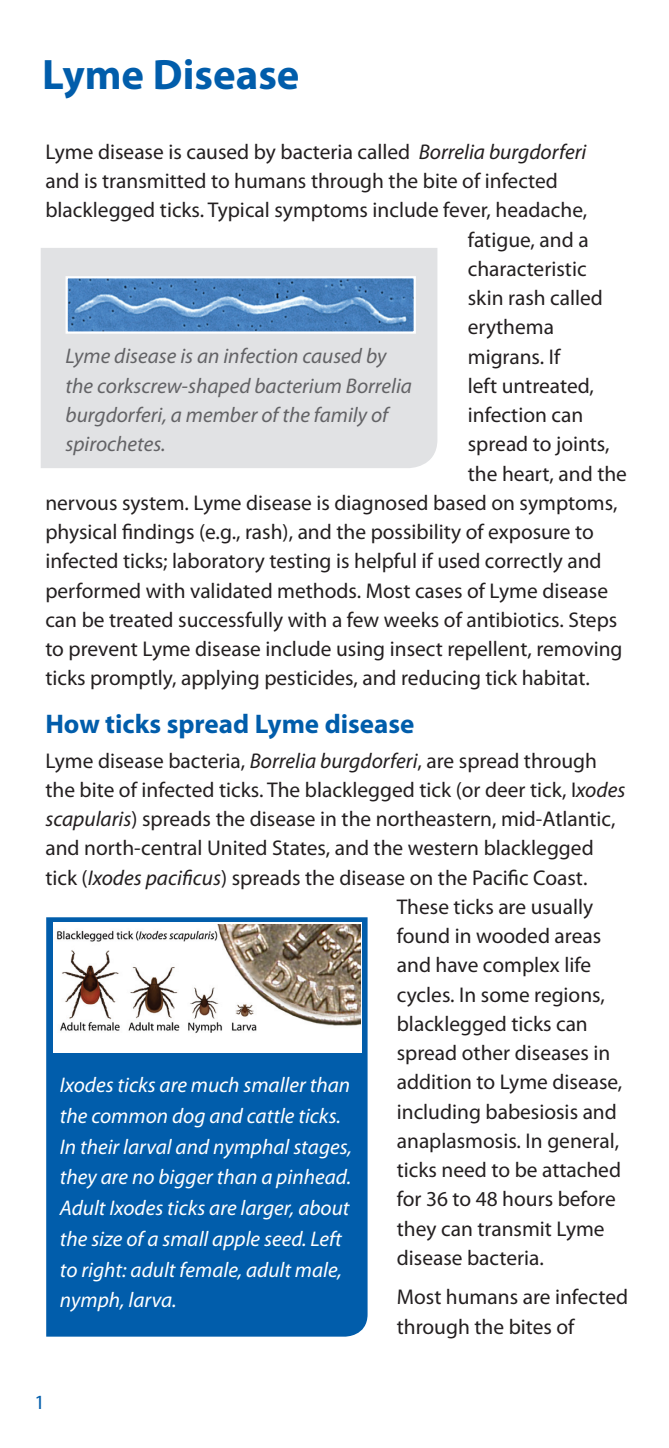
<style>
.page{position:relative;width:669px;height:1448px;background:#fff}
.page>*{position:absolute;margin:0;border:0;box-sizing:border-box;transform-origin:0 0}
.H2__Second_Level_Hea{font:700 42.75px "Myriad Pro";color:#015dab}
.H3__Third_Level_Head{font:700 27px "Myriad Pro";color:#015dab}
.B1__Body_Text{font:21.38px/29.2px "Myriad Pro";color:#231f20}
.PC__Photo_Caption{font:italic 21.15px/30.6px "Myriad Pro";color:#fff}
.PC__Photo_Caption-2{font:italic 21.15px/29.2px "Myriad Pro";color:#636366}
.t1{font:20.25px "Myriad Pro";color:#015dab}
.s1{font-style:italic}
</style>
<div class="page">
<div style="left:41px;top:248px;width:396px;height:220px;background:#e1e2e4"></div>
<img style="left:68px;top:279px;width:344px;height:52px">
<div style="left:65px;top:276px;width:350px;height:58px;border:2px solid #fff"></div>
<div style="left:46px;top:917px;width:322px;height:420px;background:#015dab"></div>
<div style="left:53px;top:922px;width:308px;height:131px;background:#fff"></div>
<img style="left:57px;top:924px;width:303px;height:110px">
<p class="H2__Second_Level_Hea" style="left:42px;top:51px;width:259px">Lyme Disease</p>
<p class="B1__Body_Text" style="left:45px;top:137px;width:542px">Lyme disease is caused by bacteria called <span class="s1">Borrelia burgdorferi</span></p>
<p class="B1__Body_Text" style="left:45px;top:167px;width:514px">and is transmitted to humans through the bite of infected</p>
<p class="B1__Body_Text" style="left:45px;top:196px;width:543px">blacklegged ticks. Typical symptoms include fever, headache,</p>
<p class="B1__Body_Text" style="left:467px;top:225px;width:122px">fatigue, and a</p>
<p class="B1__Body_Text" style="left:467px;top:254px;width:120px">characteristic</p>
<p class="B1__Body_Text" style="left:467px;top:284px;width:137px">skin rash called</p>
<p class="B1__Body_Text" style="left:467px;top:313px;width:88px">erythema</p>
<p class="B1__Body_Text" style="left:467px;top:342px;width:94px">migrans. If</p>
<p class="B1__Body_Text" style="left:467px;top:371px;width:128px">left untreated,</p>
<p class="B1__Body_Text" style="left:467px;top:401px;width:117px">infection can</p>
<p class="B1__Body_Text" style="left:467px;top:430px;width:143px">spread to joints,</p>
<p class="B1__Body_Text" style="left:467px;top:459px;width:160px">the heart, and the</p>
<p class="B1__Body_Text" style="left:45px;top:488px;width:573px">nervous system. Lyme disease is diagnosed based on symptoms,</p>
<p class="B1__Body_Text" style="left:45px;top:518px;width:549px">physical findings (e.g., rash), and the possibility of exposure to</p>
<p class="B1__Body_Text" style="left:45px;top:547px;width:557px">infected ticks; laboratory testing is helpful if used correctly and</p>
<p class="B1__Body_Text" style="left:45px;top:576px;width:564px">performed with validated methods. Most cases of Lyme disease</p>
<p class="B1__Body_Text" style="left:45px;top:605px;width:573px">can be treated successfully with a few weeks of antibiotics. Steps</p>
<p class="B1__Body_Text" style="left:45px;top:635px;width:578px">to prevent Lyme disease include using insect repellent, removing</p>
<p class="B1__Body_Text" style="left:45px;top:664px;width:545px">ticks promptly, applying pesticides, and reducing tick habitat.</p>
<p class="H3__Third_Level_Head" style="left:45px;top:709px;width:370px">How ticks spread Lyme disease</p>
<p class="B1__Body_Text" style="left:45px;top:746px;width:553px">Lyme disease bacteria, <span class="s1">Borrelia burgdorferi</span>, are spread through</p>
<p class="B1__Body_Text" style="left:45px;top:776px;width:581px">the bite of infected ticks. The blacklegged tick (or deer tick, I<span class="s1">xodes</span></p>
<p class="B1__Body_Text" style="left:45px;top:805px;width:571px"><span class="s1">scapularis</span>) spreads the disease in the northeastern, mid-Atlantic,</p>
<p class="B1__Body_Text" style="left:45px;top:834px;width:549px">and north-central United States, and the western blacklegged</p>
<p class="B1__Body_Text" style="left:45px;top:863px;width:543px">tick (<span class="s1">Ixodes pacificus</span>) spreads the disease on the Pacific Coast.</p>
<p class="B1__Body_Text" style="left:396px;top:892px;width:198px">These ticks are usually</p>
<p class="B1__Body_Text" style="left:396px;top:922px;width:206px">found in wooded areas</p>
<p class="B1__Body_Text" style="left:396px;top:951px;width:196px">and have complex life</p>
<p class="B1__Body_Text" style="left:396px;top:980px;width:209px">cycles. In some regions,</p>
<p class="B1__Body_Text" style="left:396px;top:1009px;width:192px">blacklegged ticks can</p>
<p class="B1__Body_Text" style="left:396px;top:1039px;width:215px">spread other diseases in</p>
<p class="B1__Body_Text" style="left:396px;top:1068px;width:227px">addition to Lyme disease,</p>
<p class="B1__Body_Text" style="left:396px;top:1097px;width:221px">including babesiosis and</p>
<p class="B1__Body_Text" style="left:396px;top:1126px;width:224px">anaplasmosis. In general,</p>
<p class="B1__Body_Text" style="left:396px;top:1156px;width:226px">ticks need to be attached</p>
<p class="B1__Body_Text" style="left:396px;top:1185px;width:220px">for 36 to 48 hours before</p>
<p class="B1__Body_Text" style="left:396px;top:1214px;width:209px">they can transmit Lyme</p>
<p class="B1__Body_Text" style="left:396px;top:1243px;width:149px">disease bacteria.</p>
<p class="B1__Body_Text" style="left:396px;top:1283px;width:233px">Most humans are infected through the bites of</p>
<p class="PC__Photo_Caption-2" style="left:65px;top:342px;width:348px">Lyme disease is an infection caused by the corkscrew-shaped bacterium Borrelia burgdorferi, a member of the family of spirochetes.</p>
<p class="PC__Photo_Caption" style="left:60px;top:1070px;width:293px">Ixodes ticks are much smaller than the common dog and cattle ticks.<br>In their larval and nymphal stages, they are no bigger than a pinhead.<br>Adult Ixodes ticks are larger, about the size of a small apple seed. Left to right: adult female, adult male, nymph, larva.</p>
<p class="t1" style="left:34px;top:1391px;width:12px">1</p>
</div>
